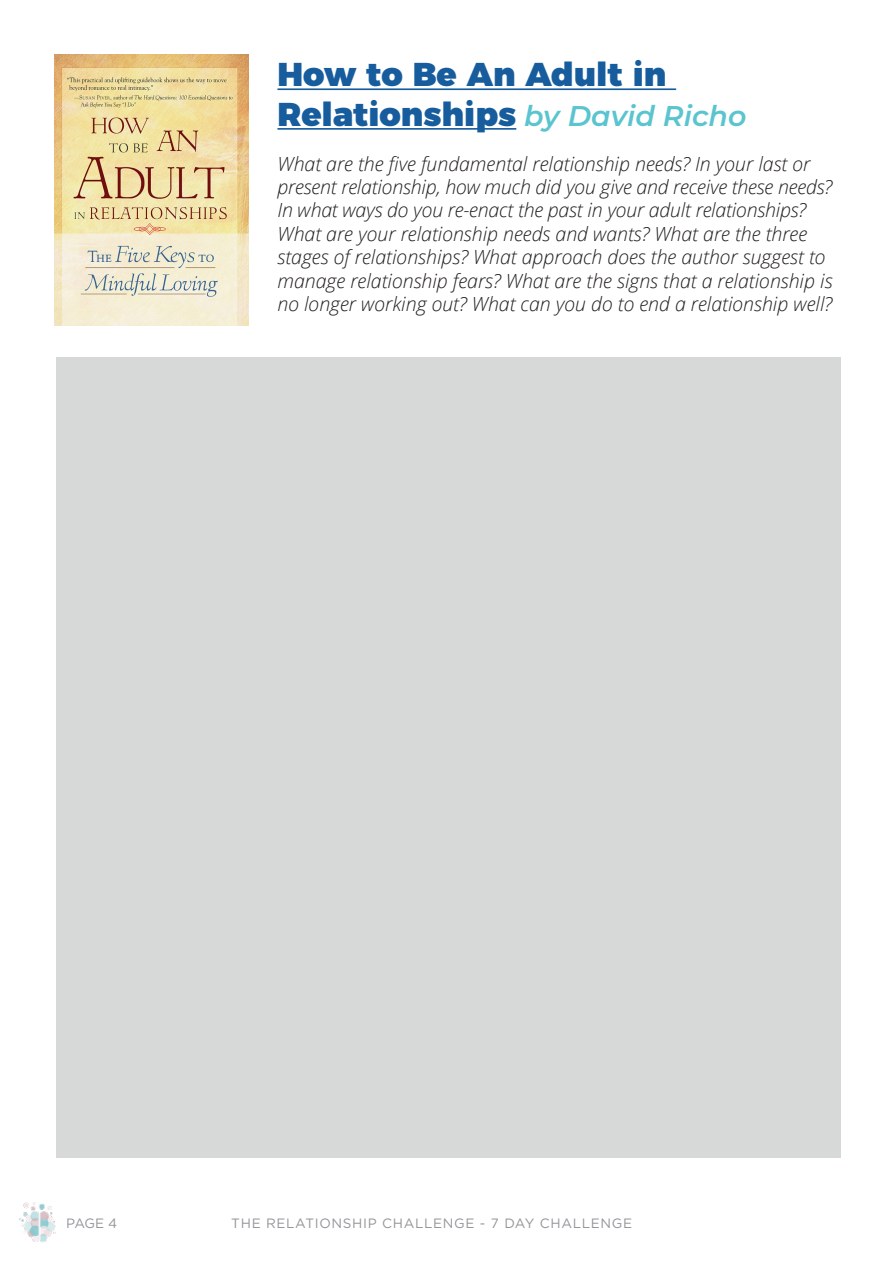
<style>
.page{position:relative;width:893px;height:1263px;background:#fff}
.page>*{position:absolute;margin:0;border:0;box-sizing:border-box;transform-origin:0 0}
.t1{font:900 33px/39.6px "Montserrat";color:#175d9e}
.t2{font:italic 300 19.5px/23.4px "Open Sans";color:#231f20}
.t3{font:13.5px "Gotham";letter-spacing:.05em;color:#939598}
.s1{font-weight:600;font-style:italic;font-size:28.5px;color:#5ac4cf}
</style>
<div class="page">
<img style="left:19px;top:1202px;width:37px;height:41px">
<img style="left:54px;top:54px;width:195px;height:271px">
<hr style="left:277px;top:88px;width:399px;height:2px;background:#175d9e">
<hr style="left:277px;top:128px;width:239px;height:2px;background:#175d9e">
<div style="left:56px;top:357px;width:785px;height:800px;background:#d7d9d9"></div>
<p class="t1" style="left:277px;top:52px;width:470px">How to Be An Adult in<br>Relationships <span class="s1">by David Richo</span></p>
<p class="t2" style="left:277px;top:151px;width:557px">What are the five fundamental relationship needs? In your last or present relationship, how much did you give and receive these needs?<br>In what ways do you re-enact the past in your adult relationships?<br>What are your relationship needs and wants? What are the three stages of relationships? What approach does the author suggest to manage relationship fears? What are the signs that a relationship is no longer working out? What can you do to end a relationship well?</p>
<p class="t3" style="left:66px;top:1214px;width:52px">PAGE 4</p>
<p class="t3" style="left:231px;top:1214px;width:402px">THE RELATIONSHIP CHALLENGE - 7 DAY CHALLENGE</p>
</div>
